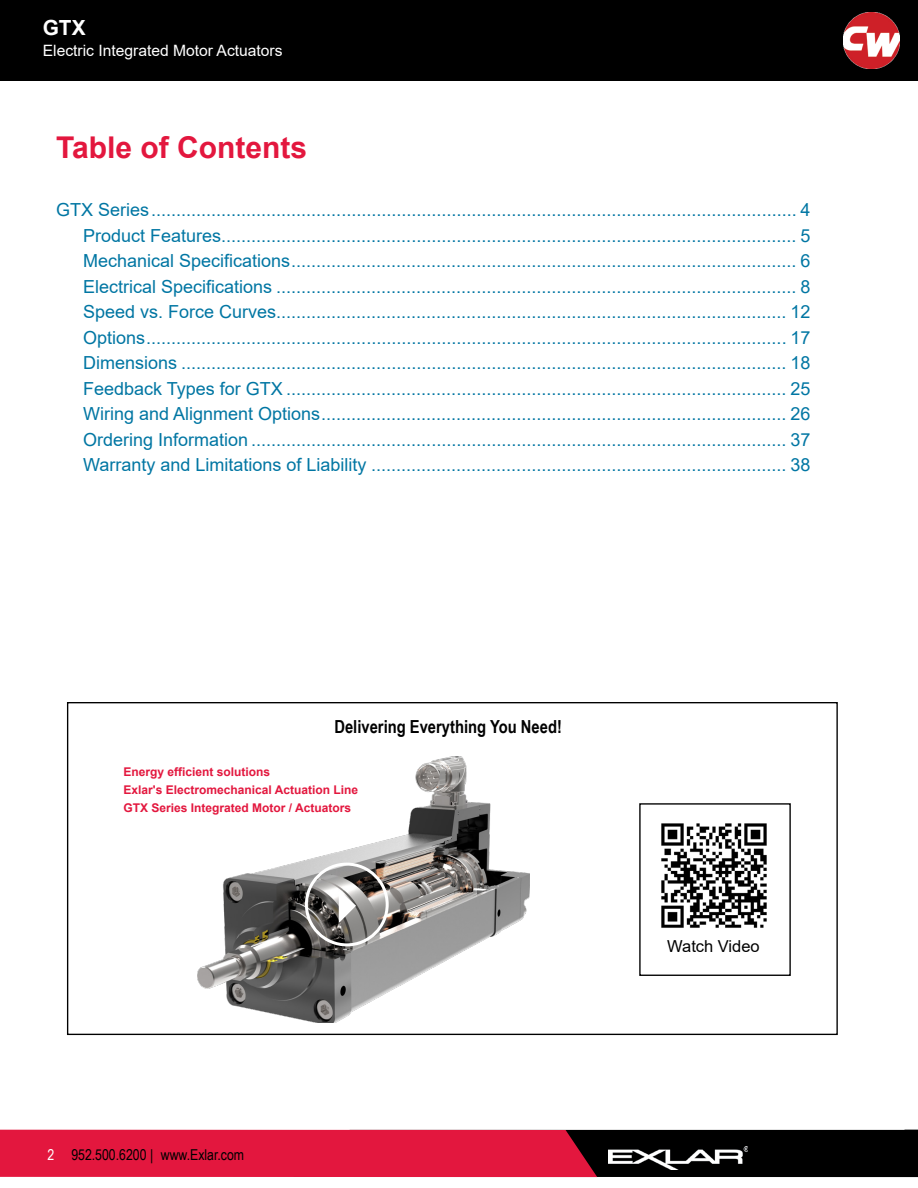
<style>
.page{position:relative;width:918px;height:1188px;background:#fff}
.page>*{position:absolute;margin:0;border:0;box-sizing:border-box;transform-origin:0 0}
.t1{font:700 30px "Arial";color:#e3173e}
.t2{font:700 20.85px "Arial";color:#fff}
.t3{font:18px/25.5px "Arial";color:#0076a3;text-align:justify}
.t4{font:700 18px "Arial Narrow";color:#000}
.t5{font:16.5px "Arial";color:#000}
.t6{font:15.6px "Arial";color:#fff}
.t7{font:15px "Arial Narrow";color:#000}
.t8{font:700 12px/18px "Arial";color:#e3173e}
.s1{color:#fff}
</style>
<div class="page">
<svg style="left:0;top:1130px;width:918px;height:47px;background:#9a0f2a"></svg>
<img style="left:608px;top:1147px;width:140px;height:22px">
<div style="left:0;top:0;width:918px;height:81px;background:#000"></div>
<div style="left:67px;top:702px;width:771px;height:333px;background:#fff;border:1px solid #000"></div>
<img style="left:843px;top:13px;width:57px;height:56px">
<img style="left:197px;top:756px;width:333px;height:267px">
<div style="left:305px;top:863px;width:84px;height:83px;border:3px solid #fff;border-radius:50%"></div>
<svg style="left:339px;top:890px;width:17px;height:33px"></svg>
<div style="left:639px;top:803px;width:152px;height:173px;border:1px solid #000"></div>
<img style="left:661px;top:823px;width:106px;height:105px">
<p class="t2" style="left:43px;top:13px;width:44px">GTX</p>
<p class="t6" style="left:43px;top:40px;width:241px">Electric Integrated Motor Actuators</p>
<h1 class="t1" style="left:56px;top:126px;width:253px">Table of Contents</h1>
<p class="t3" style="left:83px;top:197px;width:729px;text-indent:-27px">GTX Series................................................................................................................................. 4<br>Product Features................................................................................................................... 5<br>Mechanical Specifications..................................................................................................... 6<br>Electrical Specifications ........................................................................................................ 8<br>Speed vs. Force Curves...................................................................................................... 12<br>Options................................................................................................................................ 17<br>Dimensions ......................................................................................................................... 18<br>Feedback Types for GTX .................................................................................................... 25<br>Wiring and Alignment Options............................................................................................. 26<br>Ordering Information ........................................................................................................... 37<br>Warranty and Limitations of Liability ................................................................................... 38</p>
<p class="t4" style="left:334px;top:713px;width:229px">Delivering Everything You Need!</p>
<p class="t8" style="left:124px;top:762px;width:236px">Energy efficient solutions<br>Exlar's Electromechanical Actuation Line<br>GTX Series Integrated Motor / Actuators</p>
<p class="t7" style="left:47px;top:1143px;width:198px"><span class="s1">2</span> 952.500.6200 | www.Exlar.com</p>
<p class="t5" style="left:667px;top:935px;width:94px">Watch Video</p>
</div>
